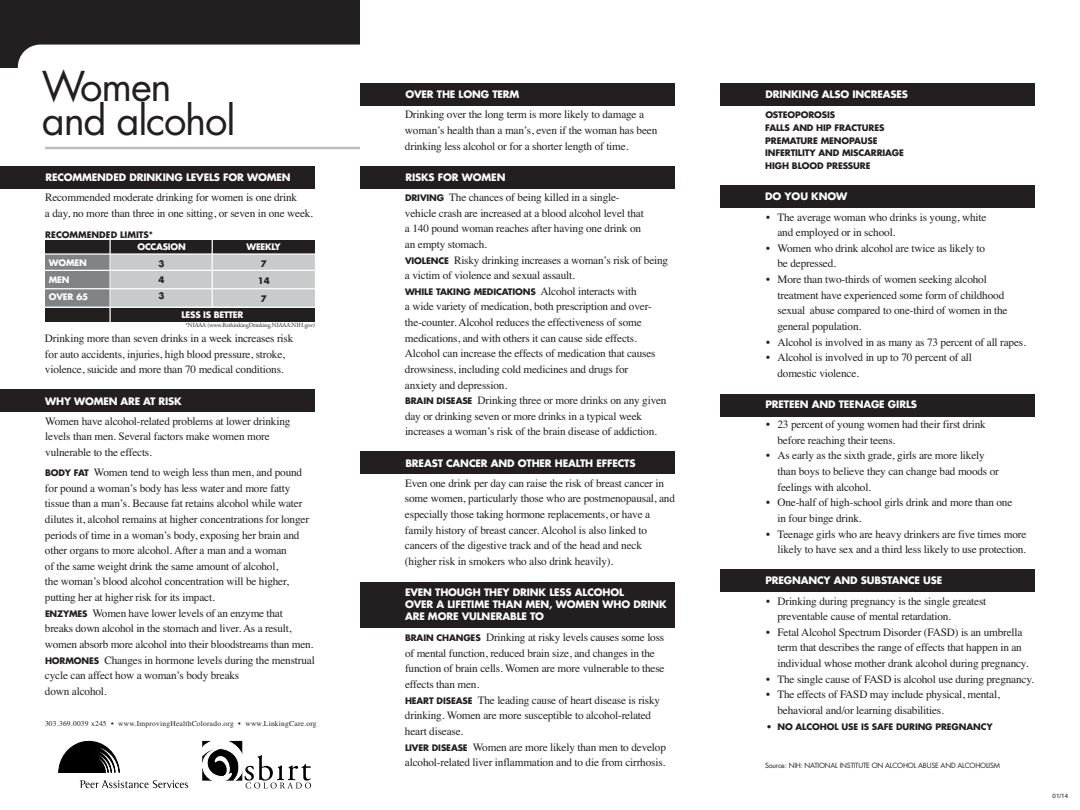
<style>
.page{position:relative;width:1080px;height:810px;background:#fff}
.page>*{position:absolute;margin:0;border:0;box-sizing:border-box;transform-origin:0 0}
.t1{font:40px/34.8px "Futura";letter-spacing:-.03em;color:#231f20}
.t2{font:11.25px/15.6px "Times";letter-spacing:-.015em;color:#231f20}
.t3{font:700 10px/11.9px "Futura";letter-spacing:-.015em;color:#fff}
.t4{font:700 8.75px/12.6px "Futura";letter-spacing:-.015em;color:#231f20;text-align:justify}
.t5{font:700 8.75px/16.9px "Futura";letter-spacing:-.025em;color:#fff}
.t6{font:7.5px "Times";letter-spacing:.03em;color:#231f20}
.t7{font:7px "Futura";letter-spacing:-.025em;color:#231f20}
.t8{font:6.25px "Adobe Garamond";letter-spacing:-.015em;color:#231f20}
.t9{font:6.25px "Helvetica";color:#231f20}
.s1{font-family:"Futura";font-weight:700;font-size:8.75px}
.s2{font-family:"Times";font-weight:400;font-size:11.25px}
</style>
<div class="page">
<div style="left:360px;top:451px;width:315px;height:23px;background:#231f20"></div>
<div style="left:720px;top:185px;width:315px;height:23px;background:#231f20"></div>
<div style="left:360px;top:582px;width:315px;height:46px;background:#231f20"></div>
<div style="left:720px;top:394px;width:315px;height:22px;background:#231f20"></div>
<div style="left:720px;top:570px;width:315px;height:22px;background:#231f20"></div>
<div style="left:0;top:0;width:360px;height:68px;background:#231f20"></div>
<div style="left:18px;top:45px;width:372px;height:123px;background:#fff;border-radius:23px"></div>
<hr style="left:45px;top:147px;width:315px;height:2px;background:#bcbdc0">
<svg style="left:202px;top:741px;width:109px;height:48px"></svg>
<svg style="left:58px;top:740px;width:130px;height:48px"></svg>
<div style="left:0;top:389px;width:315px;height:23px;background:#231f20"></div>
<div style="left:0;top:166px;width:315px;height:22px;background:#231f20"></div>
<div style="left:45px;top:240px;width:270px;height:81px;background:#231f20"></div>
<div style="left:45px;top:254px;width:270px;height:54px;background:#c9cacc"></div>
<hr style="left:212px;top:234px;width:1px;height:73px;background:#fff">
<div style="left:45px;top:254px;width:66px;height:53px;background:#808285"></div>
<hr style="left:109px;top:235px;width:2px;height:104px;background:#fff">
<hr style="left:45px;top:270px;width:270px;height:1px;background:#fff">
<hr style="left:45px;top:288px;width:270px;height:1px;background:#fff">
<hr style="left:45px;top:307px;width:270px;height:1px;background:#fff">
<hr style="left:45px;top:253px;width:270px;height:2px;background:#fff">
<div style="left:360px;top:166px;width:315px;height:22px;background:#231f20"></div>
<div style="left:360px;top:83px;width:315px;height:23px;background:#231f20"></div>
<div style="left:720px;top:83px;width:315px;height:23px;background:#231f20"></div>
<h1 class="t1" style="left:42px;top:72px;width:195px">Women and alcohol</h1>
<p class="t3" style="left:45px;top:172px;width:247px">RECOMMENDED DRINKING LEVELS FOR WOMEN</p>
<p class="t2" style="left:45px;top:190px;width:270px">Recommended moderate drinking for women is one drink<br>a day, no more than three in one sitting, or seven in one week.</p>
<p class="t4" style="left:45px;top:229px;width:109px">RECOMMENDED LIMITS*</p>
<p class="t5" style="left:138px;top:239px;width:50px">OCCASION</p>
<p class="t4" style="left:158px;top:256px;width:8px;line-height:16.2px">3<br>4<br>3</p>
<p class="t4" style="left:258px;top:255px;width:14px;line-height:17.5px;text-align:center">7<br>14<br>7</p>
<p class="t5" style="left:182px;top:307px;width:63px">LESS IS BETTER</p>
<p class="t5" style="left:247px;top:239px;width:36px">WEEKLY</p>
<p class="t5" style="left:49px;top:255px;width:41px">WOMEN<br>MEN<br>OVER 65</p>
<p class="t8" style="left:186px;top:323px;width:131px">*NIAAA (www.RethinkingDrinking.NIAAA.NIH.gov)</p>
<p class="t2" style="left:45px;top:330px;width:250px">Drinking more than seven drinks in a week increases risk for auto accidents, injuries, high blood pressure, stroke, violence, suicide and more than 70 medical conditions.</p>
<p class="t3" style="left:45px;top:396px;width:138px">WHY WOMEN ARE AT RISK</p>
<p class="t2" style="left:45px;top:413px;width:247px">Women have alcohol-related problems at lower drinking levels than men. Several factors make women more vulnerable to the effects.</p>
<p class="t2" style="left:45px;top:464px;width:271px"><span class="s1">BODY FAT</span> Women tend to weigh less than men, and pound for pound a woman’s body has less water and more fatty tissue than a man’s. Because fat retains alcohol while water dilutes it, alcohol remains at higher concentrations for longer periods of time in a woman’s body, exposing her brain and other organs to more alcohol. After a man and a woman<br>of the same weight drink the same amount of alcohol,<br>the woman’s blood alcohol concentration will be higher, putting her at higher risk for its impact.<br><span class="s1">ENZYMES</span> Women have lower levels of an enzyme that<br>breaks down alcohol in the stomach and liver. As a result, women absorb more alcohol into their bloodstreams than men.<br><span class="s1">HORMONES</span> Changes in hormone levels during the menstrual cycle can affect how a woman’s body breaks<br>down alcohol.</p>
<p class="t6" style="left:45px;top:719px;width:273px">303.369.0039 x245 • www.ImprovingHealthColorado.org • www.LinkingCare.org</p>
<p class="t3" style="left:405px;top:89px;width:116px">OVER THE LONG TERM</p>
<p class="t2" style="left:405px;top:107px;width:254px">Drinking over the long term is more likely to damage a woman’s health than a man’s, even if the woman has been drinking less alcohol or for a shorter length of time.</p>
<p class="t3" style="left:405px;top:172px;width:102px">RISKS FOR WOMEN</p>
<p class="t2" style="left:405px;top:189px;width:265px"><span class="s1">DRIVING</span> The chances of being killed in a single-<br>vehicle crash are increased at a blood alcohol level that<br>a 140 pound woman reaches after having one drink on<br>an empty stomach.<br><span class="s1">VIOLENCE</span> Risky drinking increases a woman’s risk of being a victim of violence and sexual assault.</p>
<p class="t4" style="left:405px;top:286px;width:233px">WHILE TAKING MEDICATIONS <span class="s2">Alcohol interacts with</span></p>
<p class="t2" style="left:405px;top:299px;width:263px">a wide variety of medication, both prescription and over&shy;the-counter. Alcohol reduces the effectiveness of some medications, and with others it can cause side effects.<br>Alcohol can increase the effects of medication that causes drowsiness, including cold medicines and drugs for<br>anxiety and depression.<br><span class="s1">BRAIN DISEASE</span> Drinking three or more drinks on any given day or drinking seven or more drinks in a typical week increases a woman’s risk of the brain disease of addiction.</p>
<p class="t3" style="left:405px;top:458px;width:232px">BREAST CANCER AND OTHER HEALTH EFFECTS</p>
<p class="t2" style="left:405px;top:475px;width:271px">Even one drink per day can raise the risk of breast cancer in some women, particularly those who are postmenopausal, and especially those taking hormone replacements, or have a family history of breast cancer. Alcohol is also linked to cancers of the digestive track and of the head and neck (higher risk in smokers who also drink heavily).</p>
<p class="t3" style="left:405px;top:587px;width:263px">EVEN THOUGH THEY DRINK LESS ALCOHOL<br>OVER A LIFETIME THAN MEN, WOMEN WHO DRINK<br>ARE MORE VULNERABLE TO</p>
<p class="t2" style="left:405px;top:629px;width:262px"><span class="s1">BRAIN CHANGES</span> Drinking at risky levels causes some loss of mental function, reduced brain size, and changes in the function of brain cells. Women are more vulnerable to these effects than men.<br><span class="s1">HEART DISEASE</span> The leading cause of heart disease is risky drinking. Women are more susceptible to alcohol-related heart disease.<br><span class="s1">LIVER DISEASE</span> Women are more likely than men to develop alcohol-related liver inflammation and to die from cirrhosis.</p>
<p class="t3" style="left:765px;top:89px;width:144px">DRINKING ALSO INCREASES</p>
<p class="t4" style="left:765px;top:110px;width:140px;text-align:left">OSTEOPOROSIS<br>FALLS AND HIP FRACTURES<br>PREMATURE MENOPAUSE<br>INFERTILITY AND MISCARRIAGE<br>HIGH BLOOD PRESSURE</p>
<p class="t3" style="left:765px;top:192px;width:84px">DO YOU KNOW</p>
<p class="t2" style="left:777px;top:209px;width:210px;text-indent:-11px">• The average woman who drinks is young, white and employed or in school.</p>
<p class="t2" style="left:777px;top:240px;width:209px;text-indent:-11px">• Women who drink alcohol are twice as likely to be depressed.</p>
<p class="t2" style="left:777px;top:271px;width:232px;text-indent:-11px">• More than two-thirds of women seeking alcohol treatment have experienced some form of childhood sexual abuse compared to one-third of women in the general population.</p>
<p class="t2" style="left:766px;top:334px;width:261px">• Alcohol is involved in as many as 73 percent of all rapes.</p>
<p class="t2" style="left:777px;top:349px;width:196px;text-indent:-11px">• Alcohol is involved in up to 70 percent of all domestic violence.</p>
<p class="t3" style="left:765px;top:399px;width:153px">PRETEEN AND TEENAGE GIRLS</p>
<p class="t2" style="left:777px;top:416px;width:210px;text-indent:-11px">• 23 percent of young women had their first drink before reaching their teens.</p>
<p class="t2" style="left:777px;top:448px;width:223px;text-indent:-11px">• As early as the sixth grade, girls are more likely than boys to believe they can change bad moods or feelings with alcohol.</p>
<p class="t2" style="left:777px;top:495px;width:236px;text-indent:-11px">• One-half of high-school girls drink and more than one in four binge drink.</p>
<p class="t2" style="left:766px;top:526px;width:262px;text-align:right">• Teenage girls who are heavy drinkers are five times more likely to have sex and a third less likely to use protection.</p>
<p class="t3" style="left:765px;top:576px;width:179px">PREGNANCY AND SUBSTANCE USE</p>
<p class="t2" style="left:777px;top:593px;width:210px;text-indent:-11px">• Drinking during pregnancy is the single greatest preventable cause of mental retardation.</p>
<p class="t2" style="left:777px;top:624px;width:253px;text-indent:-11px">• Fetal Alcohol Spectrum Disorder (FASD) is an umbrella term that describes the range of effects that happen in an individual whose mother drank alcohol during pregnancy.</p>
<p class="t2" style="left:766px;top:671px;width:269px">• The single cause of FASD is alcohol use during pregnancy.</p>
<p class="t2" style="left:777px;top:687px;width:224px;text-indent:-11px">• The effects of FASD may include physical, mental, behavioral and/or learning disabilities.</p>
<p class="t4" style="left:766px;top:721px;width:228px">• NO ALCOHOL USE IS SAFE DURING PREGNANCY</p>
<p class="t7" style="left:765px;top:763px;width:237px">Source: NIH: NATIONAL INSTITUTE ON ALCOHOL ABUSE AND ALCOHOLISM</p>
<p class="t9" style="left:1053px;top:792px;width:17px">01/14</p>
</div>
